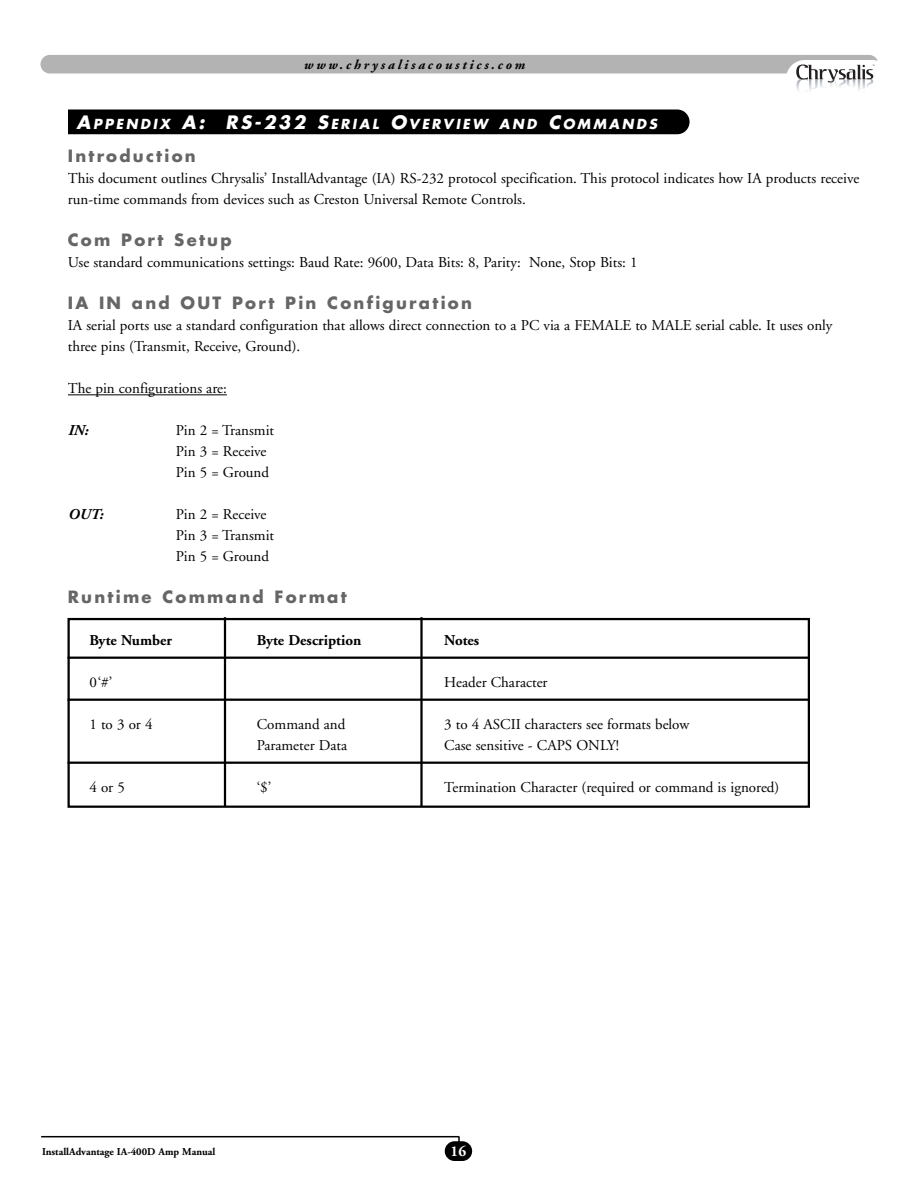
<style>
.page{position:relative;width:918px;height:1188px;background:#fff}
.page>*{position:absolute;margin:0;border:0;box-sizing:border-box;transform-origin:0 0}
.t1{font:700 16.5px "Futura";letter-spacing:.135em;color:#666}
.t2{font:15px/21px "Adobe Garamond";color:#000}
.t3{font:700 15px "Adobe Garamond";color:#000}
.t4{font:italic 700 15px "Adobe Garamond";color:#000}
.t5{font:700 15px "Adobe Garamond";color:#fff}
.t6{font:italic 700 13.5px "Futura";letter-spacing:.185em;color:#fff}
.t7{font:italic 700 13.5px "Adobe Garamond";letter-spacing:.21em;color:#000}
.t8{font:700 10.5px "Adobe Garamond";color:#000}
.s1{font-size:18px}
</style>
<div class="page">
<hr style="left:68px;top:394px;width:159px;height:1px;background:#000">
<div style="left:41px;top:55px;width:837px;height:18px;background:#b3b3b3;border-radius:9px"></div>
<div style="left:786px;top:60px;width:105px;height:38px;background:#fff;border-radius:19px"></div>
<svg style="left:796px;top:65px;width:78px;height:26px"></svg>
<div style="left:445px;top:1141px;width:27px;height:20px;background:#000;border-radius:10px"></div>
<hr style="left:41px;top:1136px;width:418px;height:1px;background:#000">
<div style="left:55px;top:110px;width:635px;height:24px;background:#000;border-radius:12px"></div>
<div style="left:68px;top:618px;width:742px;height:190px;border:2px solid #000"></div>
<hr style="left:68px;top:657px;width:742px;height:2px;background:#000">
<hr style="left:68px;top:699px;width:742px;height:2px;background:#000">
<hr style="left:68px;top:762px;width:742px;height:2px;background:#000">
<hr style="left:224px;top:617px;width:2px;height:189px;background:#000">
<hr style="left:420px;top:617px;width:3px;height:189px;background:#000">
<p class="t7" style="left:304px;top:59px;width:223px">www.chrysalisacoustics.com</p>
<p class="t6" style="left:77px;top:118px;width:582px"><span class="s1">A</span>PPENDIX <span class="s1">A: RS-232 S</span>ERIAL <span class="s1">O</span>VERVIEW AND <span class="s1">C</span>OMMANDS</p>
<p class="t1" style="left:68px;top:148px;width:130px">Introduction</p>
<p class="t2" style="left:68px;top:169px;width:793px">This document outlines Chrysalis’ InstallAdvantage (IA) RS-232 protocol specification. This protocol indicates how IA products receive run-time commands from devices such as Creston Universal Remote Controls.</p>
<p class="t1" style="left:68px;top:232px;width:165px">Com Port Setup</p>
<p class="t2" style="left:68px;top:253px;width:571px">Use standard communications settings: Baud Rate: 9600, Data Bits: 8, Parity: None, Stop Bits: 1</p>
<p class="t1" style="left:68px;top:295px;width:406px">IA IN and OUT Port Pin Configuration</p>
<p class="t2" style="left:68px;top:316px;width:766px">IA serial ports use a standard configuration that allows direct connection to a PC via a FEMALE to MALE serial cable. It uses only three pins (Transmit, Receive, Ground).</p>
<p class="t2" style="left:68px;top:379px;width:161px">The pin configurations are:</p>
<p class="t4" style="left:68px;top:424px;width:22px">IN:</p>
<p class="t2" style="left:176px;top:421px;width:100px">Pin 2 = Transmit<br>Pin 3 = Receive<br>Pin 5 = Ground</p>
<p class="t4" style="left:68px;top:508px;width:37px">OUT:</p>
<p class="t2" style="left:176px;top:505px;width:100px">Pin 2 = Receive<br>Pin 3 = Transmit<br>Pin 5 = Ground</p>
<p class="t1" style="left:68px;top:589px;width:280px">Runtime Command Format</p>
<p class="t3" style="left:89px;top:634px;width:84px">Byte Number</p>
<p class="t3" style="left:257px;top:634px;width:106px">Byte Description</p>
<p class="t3" style="left:444px;top:634px;width:37px">Notes</p>
<p class="t2" style="left:89px;top:673px;width:24px">0‘#’</p>
<p class="t2" style="left:444px;top:673px;width:105px">Header Character</p>
<p class="t2" style="left:89px;top:715px;width:65px">1 to 3 or 4</p>
<p class="t2" style="left:257px;top:715px;width:90px">Command and</p>
<p class="t2" style="left:444px;top:715px;width:247px">3 to 4 ASCII characters see formats below</p>
<p class="t2" style="left:257px;top:736px;width:92px">Parameter Data</p>
<p class="t2" style="left:444px;top:736px;width:176px">Case sensitive - CAPS ONLY!</p>
<p class="t2" style="left:89px;top:778px;width:37px">4 or 5</p>
<p class="t2" style="left:257px;top:778px;width:16px">‘$’</p>
<p class="t2" style="left:444px;top:778px;width:337px">Termination Character (required or command is ignored)</p>
<p class="t8" style="left:42px;top:1148px;width:175px">InstallAdvantage IA-400D Amp Manual</p>
<p class="t5" style="left:451px;top:1145px;width:17px">16</p>
</div>
